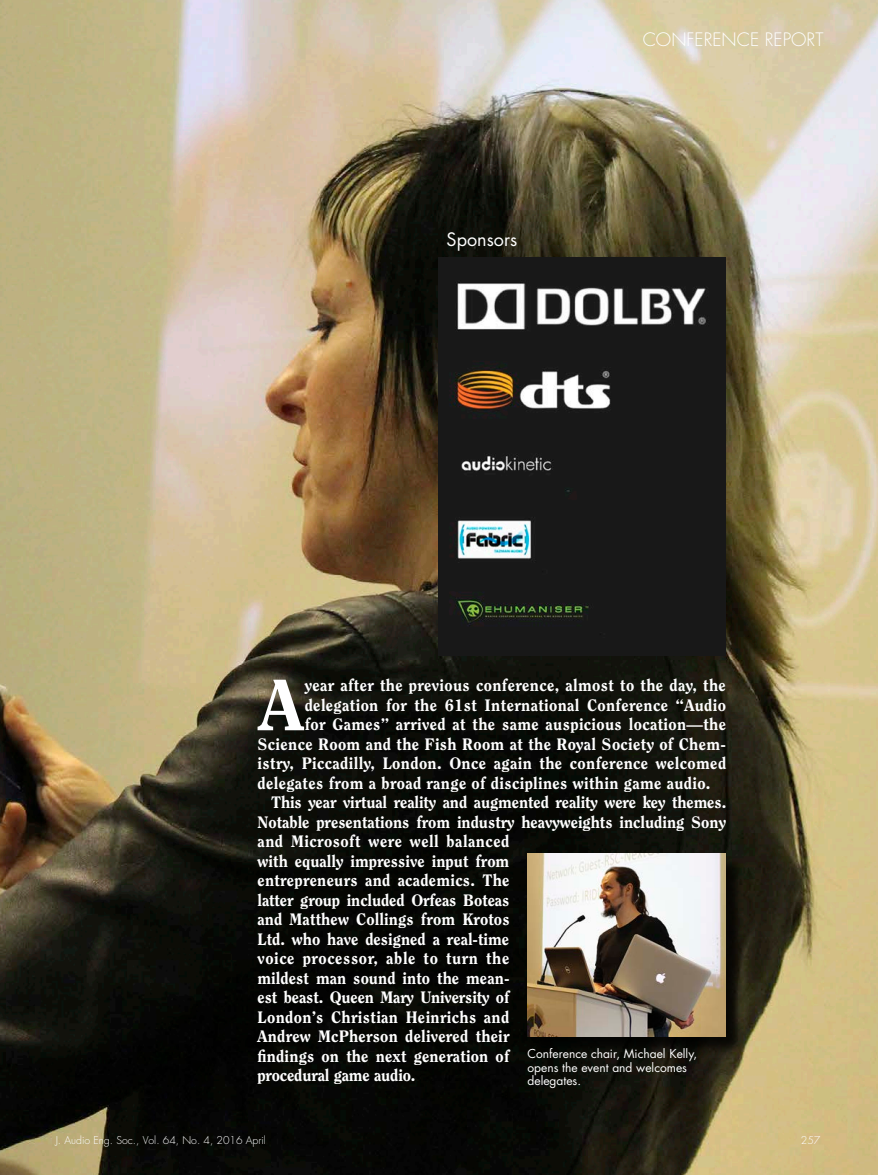
<style>
.page{position:relative;width:878px;height:1175px;background:#fff}
.page>*{position:absolute;margin:0;border:0;box-sizing:border-box;transform-origin:0 0}
.Paragraph_after_head{font:800 72.15px "Clearface Std";color:#fff}
.t1{font:300 18px "Futura Std";color:#fff}
.t2{font:18px "Futura Std";color:#fff}
.Body_text{font:800 16.5px/19.5px "Clearface Std";color:#fff}
.Paragraph_after_head-2{font:800 16.5px "Clearface Std";letter-spacing:.02em;color:#fff}
.Photo_fig_captions{font:12px/13.5px "Futura Std";color:#fff}
.t3{font:300 10.5px "Futura Std";color:#fff}
</style>
<div class="page">
<img style="left:0;top:0;width:878px;height:1174px">
<div style="left:529px;top:856px;width:215px;height:198px;background:#000;opacity:.75"></div>
<img style="left:527px;top:853px;width:198px;height:183px">
<img style="left:438px;top:257px;width:287px;height:398px">
<p class="t2" style="left:446px;top:228px;width:72px">Sponsors</p>
<p class="t1" style="left:642px;top:29px;width:182px">CONFERENCE REPORT</p>
<p class="Paragraph_after_head" style="left:259px;top:661px;width:46px">A</p>
<p class="Paragraph_after_head-2" style="left:305px;top:675px;width:423px">year after the previous conference, almost to the day, the</p>
<p class="Paragraph_after_head-2" style="left:305px;top:695px;width:423px">delegation for the 61st International Conference “Audio</p>
<p class="Paragraph_after_head-2" style="left:305px;top:714px;width:423px">for Games” arrived at the same auspicious location—the</p>
<p class="Paragraph_after_head-2" style="left:257px;top:734px;width:470px">Science Room and the Fish Room at the Royal Society of Chem-</p>
<p class="Paragraph_after_head-2" style="left:257px;top:753px;width:470px">istry, Piccadilly, London. Once again the conference welcomed</p>
<p class="Paragraph_after_head-2" style="left:257px;top:773px;width:454px">delegates from a broad range of disciplines within game audio.</p>
<p class="Body_text" style="left:257px;top:792px;width:470px;text-indent:14px">This year virtual reality and augmented reality were key themes.<br>Notable presentations from industry heavyweights including Sony and Microsoft were well balanced<br>with equally impressive input from<br>entrepreneurs and academics. The<br>latter group included Orfeas Boteas<br>and Matthew Collings from Krotos<br>Ltd. who have designed a real-time<br>voice processor, able to turn the<br>mildest man sound into the mean-<br>est beast. Queen Mary University of<br>London’s Christian Heinrichs and<br>Andrew McPherson delivered their<br>findings on the next generation of<br>procedural game audio.</p>
<p class="Photo_fig_captions" style="left:527px;top:1047px;width:171px">Conference chair, Michael Kelly, opens the event and welcomes delegates.</p>
<p class="t3" style="left:56px;top:1133px;width:212px">J. Audio Eng. Soc., Vol. 64, No. 4, 2016 April</p>
<p class="t3" style="left:800px;top:1133px;width:21px">257</p>
</div>
